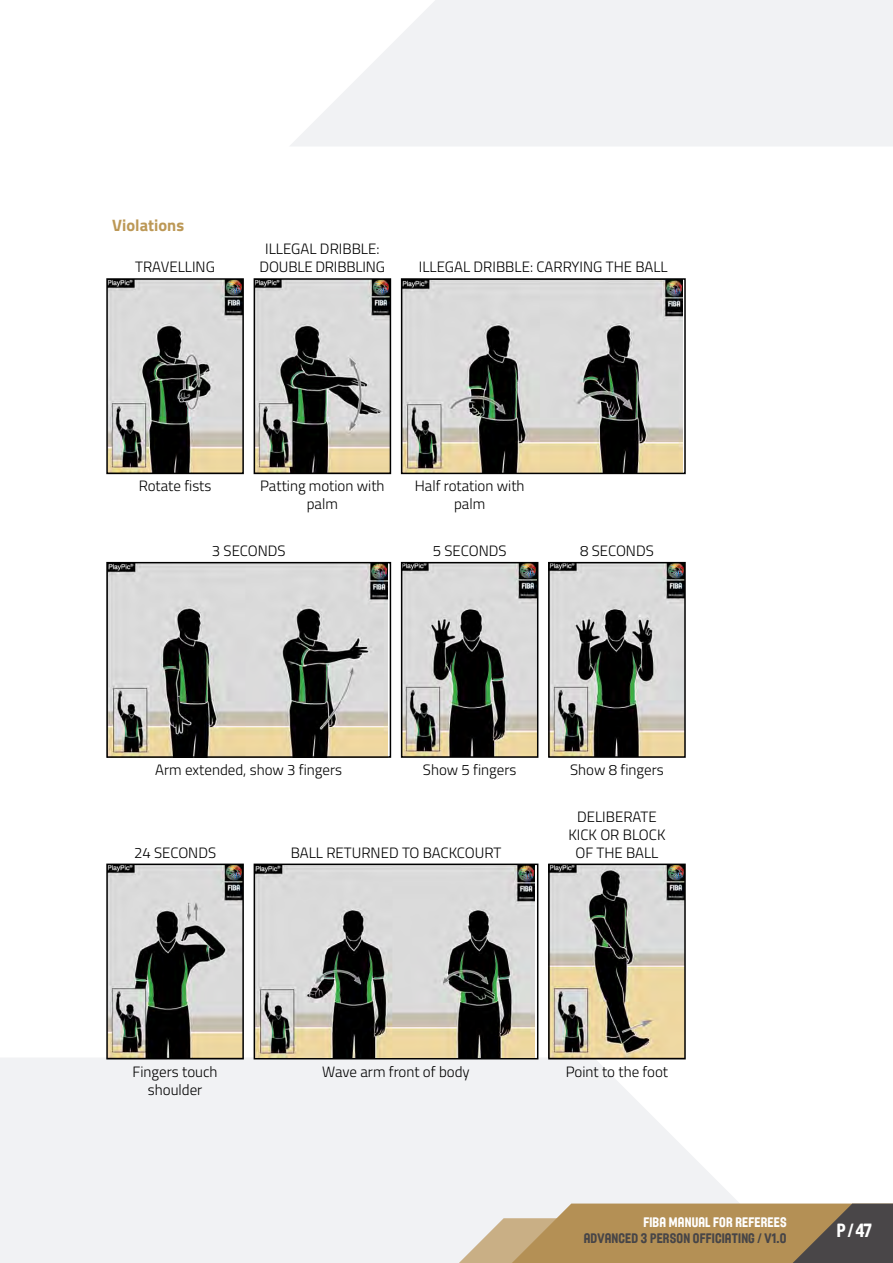
<style>
.page{position:relative;width:893px;height:1263px;background:#fff}
.page>*{position:absolute;margin:0;border:0;box-sizing:border-box;transform-origin:0 0}
.t1{font:18.75px "Fiba";color:#fff}
.t2{font:700 16.5px "Titillium";color:#bc9856}
.t3{font:300 15px/18px "Titillium";color:#000;text-align:center}
.t4{font:13.5px "Fiba";letter-spacing:.015em;color:#474547}
.t5{font:13.5px "Fiba";letter-spacing:.01em;color:#fff}
</style>
<div class="page">
<svg style="left:290px;top:0;width:603px;height:146px;fill:#f1f2f4"></svg>
<svg style="left:0;top:1057px;width:739px;height:206px;fill:#f1f2f4"></svg>
<svg style="left:438px;top:1203px;width:455px;height:60px;background:#ae956e"></svg>
<img style="left:109px;top:281px;width:132px;height:190px">
<div style="left:106px;top:278px;width:138px;height:196px;border:2px solid #000"></div>
<img style="left:257px;top:281px;width:131px;height:190px">
<div style="left:254px;top:278px;width:137px;height:196px;border:2px solid #000"></div>
<img style="left:404px;top:281px;width:278px;height:190px">
<div style="left:401px;top:278px;width:285px;height:196px;border:2px solid #000"></div>
<img style="left:109px;top:565px;width:278px;height:190px">
<div style="left:106px;top:562px;width:285px;height:196px;border:2px solid #000"></div>
<img style="left:404px;top:565px;width:131px;height:190px">
<div style="left:401px;top:562px;width:137px;height:196px;border:2px solid #000"></div>
<img style="left:551px;top:565px;width:132px;height:190px">
<div style="left:548px;top:562px;width:138px;height:196px;border:2px solid #000"></div>
<img style="left:109px;top:866px;width:132px;height:190px">
<div style="left:106px;top:863px;width:138px;height:196px;border:2px solid #000"></div>
<img style="left:257px;top:866px;width:278px;height:190px">
<div style="left:254px;top:863px;width:284px;height:196px;border:2px solid #000"></div>
<img style="left:551px;top:866px;width:132px;height:190px">
<div style="left:548px;top:863px;width:138px;height:196px;border:2px solid #000"></div>
<p class="t2" style="left:112px;top:213px;width:73px">Violations</p>
<p class="t3" style="left:135px;top:257px;width:81px">TRAVELLING</p>
<p class="t3" style="left:260px;top:239px;width:127px">ILLEGAL DRIBBLE:<br>DOUBLE DRIBBLING</p>
<p class="t3" style="left:419px;top:257px;width:250px">ILLEGAL DRIBBLE: CARRYING THE BALL</p>
<p class="t3" style="left:139px;top:476px;width:74px">Rotate fists</p>
<p class="t3" style="left:260px;top:476px;width:126px">Patting motion with palm</p>
<p class="t3" style="left:415px;top:476px;width:111px">Half rotation with palm</p>
<p class="t3" style="left:212px;top:541px;width:75px">3 SECONDS</p>
<p class="t3" style="left:433px;top:541px;width:75px">5 SECONDS</p>
<p class="t3" style="left:580px;top:541px;width:75px">8 SECONDS</p>
<p class="t3" style="left:155px;top:760px;width:188px">Arm extended, show 3 fingers</p>
<p class="t3" style="left:423px;top:760px;width:95px">Show 5 fingers</p>
<p class="t3" style="left:570px;top:760px;width:95px">Show 8 fingers</p>
<p class="t3" style="left:134px;top:842px;width:84px">24 SECONDS</p>
<p class="t3" style="left:291px;top:842px;width:212px">BALL RETURNED TO BACKCOURT</p>
<p class="t3" style="left:568px;top:806px;width:98px">DELIBERATE<br>KICK OR BLOCK<br>OF THE BALL</p>
<p class="t3" style="left:133px;top:1062px;width:87px">Fingers touch shoulder</p>
<p class="t3" style="left:322px;top:1062px;width:149px">Wave arm front of body</p>
<p class="t3" style="left:566px;top:1062px;width:104px">Point to the foot</p>
<p class="t5" style="left:643px;top:1213px;width:145px">FIBA MANUAL FOR REFEREES</p>
<p class="t4" style="left:584px;top:1230px;width:204px">ADVANCED 3 PERSON OFFICIATING / V1.0</p>
<p class="t1" style="left:837px;top:1218px;width:37px">P / 47</p>
</div>
